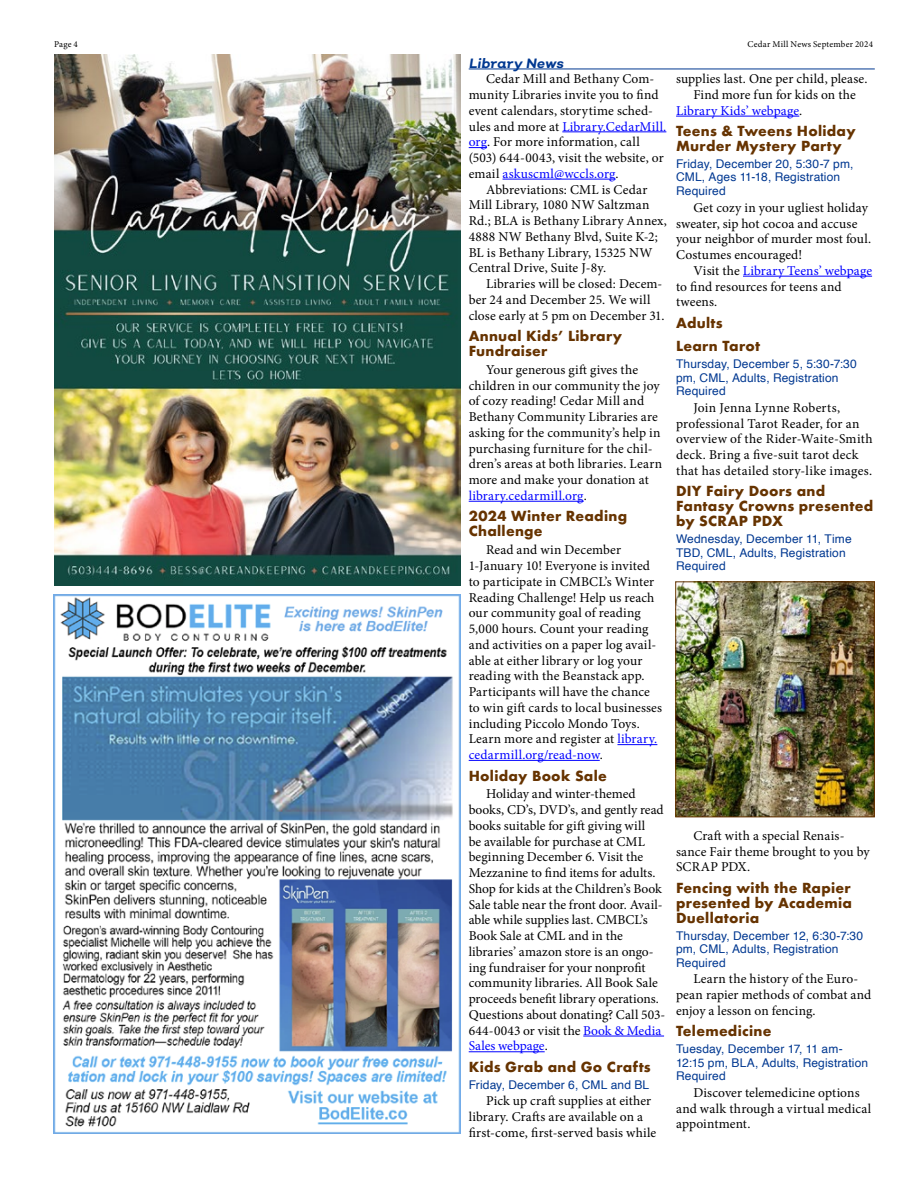
<style>
.page{position:relative;width:918px;height:1188px;background:#fff}
.page>*{position:absolute;margin:0;border:0;box-sizing:border-box;transform-origin:0 0}
._1Body_text{font:13.5px/15.8px "Minion Pro";letter-spacing:.01em;color:#000}
.headbrown_3{font:700 13.5px/15px "Futura";letter-spacing:.02em;color:#630}
.topichead{font:italic 700 13.5px "Nutmeg";letter-spacing:.005em;color:#003891}
.dates{font:12px/13.5px "Helvetica";letter-spacing:.01em;color:#003891}
.t1{font:9px "Minion Pro";letter-spacing:.025em;color:#000}
.s1{color:#00f}
</style>
<div class="page">
<img style="left:54px;top:594px;width:406px;height:540px">
<img style="left:54px;top:54px;width:406px;height:532px">
<hr style="left:562px;top:132px;width:104px;height:1px;background:#00f">
<svg style="left:469px;top:147px;width:18px;height:1px"></svg>
<hr style="left:503px;top:179px;width:113px;height:1px;background:#00f">
<hr style="left:469px;top:501px;width:115px;height:1px;background:#00f">
<hr style="left:617px;top:744px;width:40px;height:1px;background:#00f">
<hr style="left:469px;top:760px;width:131px;height:1px;background:#00f">
<hr style="left:583px;top:1036px;width:81px;height:1px;background:#00f">
<hr style="left:469px;top:1051px;width:76px;height:1px;background:#00f">
<hr style="left:676px;top:116px;width:123px;height:1px;background:#00f">
<hr style="left:743px;top:276px;width:129px;height:1px;background:#00f">
<hr style="left:469px;top:69px;width:406px;height:1px;background:#003891">
<img style="left:677px;top:583px;width:196px;height:232px">
<div style="left:675px;top:581px;width:200px;height:236px;border:1px solid #630"></div>
<p class="t1" style="left:54px;top:38px;width:25px">Page 4</p>
<p class="t1" style="left:747px;top:38px;width:127px">Cedar Mill News September 2024</p>
<p class="_1Body_text" style="left:469px;top:71px;width:199px;text-indent:17px">Cedar Mill and Bethany Com&shy;munity Libraries invite you to find event calendars, storytime sched&shy;ules and more at <span class="s1">Library.CedarMill. org</span>. For more information, call (503) 644-0043, visit the website, or email <span class="s1">askuscml@wccls.org</span>.</p>
<p class="_1Body_text" style="left:469px;top:181px;width:200px;text-indent:17px">Abbreviations: CML is Cedar<br>Mill Library, 1080 NW Saltzman<br>Rd.; BLA is Bethany Library Annex,<br>4888 NW Bethany Blvd, Suite K-2;<br>BL is Bethany Library, 15325 NW<br>Central Drive, Suite J-8y.</p>
<p class="_1Body_text" style="left:469px;top:276px;width:197px;text-indent:17px">Libraries will be closed: Decem&shy;ber 24 and December 25. We will close early at 5 pm on December 31.</p>
<p class="headbrown_3" style="left:469px;top:328px;width:155px">Annual Kids’ Library<br>Fundraiser</p>
<p class="_1Body_text" style="left:469px;top:362px;width:195px;text-indent:17px">Your generous gift gives the children in our community the joy of cozy reading! Cedar Mill and<br>Bethany Community Libraries are asking for the community’s help in purchasing furniture for the chil&shy;dren’s areas at both libraries. Learn more and make your donation at <span class="s1">library.cedarmill.org</span>.</p>
<p class="headbrown_3" style="left:469px;top:509px;width:160px">2024 Winter Reading<br>Challenge</p>
<p class="_1Body_text" style="left:469px;top:542px;width:195px;text-indent:17px">Read and win December<br>1-January 10! Everyone is invited to participate in CMBCL’s Winter<br>Reading Challenge! Help us reach our community goal of reading<br>5,000 hours. Count your reading and activities on a paper log avail&shy;able at either library or log your reading with the Beanstack app.<br>Participants will have the chance to win gift cards to local businesses including Piccolo Mondo Toys.<br>Learn more and register at <span class="s1">library. cedarmill.org/read-now</span>.</p>
<p class="headbrown_3" style="left:469px;top:768px;width:140px">Holiday Book Sale</p>
<p class="_1Body_text" style="left:469px;top:786px;width:198px;text-indent:17px">Holiday and winter-themed books, CD’s, DVD’s, and gently read books suitable for gift giving will<br>be available for purchase at CML beginning December 6. Visit the<br>Mezzanine to find items for adults.<br>Shop for kids at the Children’s Book<br>Sale table near the front door. Avail&shy;able while supplies last. CMBCL’s<br>Book Sale at CML and in the libraries’ amazon store is an ongo&shy;ing fundraiser for your nonprofit community libraries. All Book Sale proceeds benefit library operations.<br>Questions about donating? Call 503-<br>644-0043 or visit the <span class="s1">Book &amp; Media<br>Sales webpage</span>.</p>
<p class="headbrown_3" style="left:469px;top:1059px;width:184px">Kids Grab and Go Crafts</p>
<p class="dates" style="left:469px;top:1078px;width:182px">Friday, December 6, CML and BL</p>
<p class="_1Body_text" style="left:469px;top:1093px;width:189px;text-indent:17px">Pick up craft supplies at either library. Crafts are available on a first-come, first-served basis while</p>
<p class="topichead" style="left:469px;top:54px;width:96px">Library News</p>
<p class="_1Body_text" style="left:676px;top:71px;width:193px">supplies last. One per child, please.</p>
<p class="_1Body_text" style="left:676px;top:87px;width:181px;text-indent:17px">Find more fun for kids on the<br><span class="s1">Library Kids’ webpage</span>.</p>
<p class="headbrown_3" style="left:676px;top:124px;width:181px">Teens &amp; Tweens Holiday<br>Murder Mystery Party</p>
<p class="dates" style="left:676px;top:157px;width:179px">Friday, December 20, 5:30-7 pm,<br>CML, Ages 11-18, Registration<br>Required</p>
<p class="_1Body_text" style="left:676px;top:200px;width:197px;text-indent:17px">Get cozy in your ugliest holiday sweater, sip hot cocoa and accuse your neighbor of murder most foul.<br>Costumes encouraged!</p>
<p class="_1Body_text" style="left:676px;top:263px;width:198px;text-indent:17px">Visit the <span class="s1">Library Teens’ webpage </span>to find resources for teens and tweens.</p>
<p class="headbrown_3" style="left:676px;top:315px;width:48px">Adults</p>
<p class="headbrown_3" style="left:676px;top:339px;width:86px">Learn Tarot</p>
<p class="dates" style="left:676px;top:358px;width:182px">Thursday, December 5, 5:30-7:30 pm, CML, Adults, Registration<br>Required</p>
<p class="_1Body_text" style="left:676px;top:400px;width:198px;text-indent:17px">Join Jenna Lynne Roberts, professional Tarot Reader, for an overview of the Rider-Waite-Smith deck. Bring a five-suit tarot deck that has detailed story-like images.</p>
<p class="headbrown_3" style="left:676px;top:484px;width:199px">DIY Fairy Doors and<br>Fantasy Crowns presented by SCRAP PDX</p>
<p class="dates" style="left:676px;top:533px;width:177px">Wednesday, December 11, Time<br>TBD, CML, Adults, Registration<br>Required</p>
<p class="_1Body_text" style="left:676px;top:828px;width:195px;text-indent:17px">Craft with a special Renais&shy;sance Fair theme brought to you by<br>SCRAP PDX.</p>
<p class="headbrown_3" style="left:676px;top:880px;width:177px;text-align:justify">Fencing with the Rapier presented by Academia Duellatoria</p>
<p class="dates" style="left:676px;top:929px;width:189px">Thursday, December 12, 6:30-7:30 pm, CML, Adults, Registration<br>Required</p>
<p class="_1Body_text" style="left:676px;top:971px;width:197px;text-indent:17px">Learn the history of the Euro&shy;pean rapier methods of combat and enjoy a lesson on fencing.</p>
<p class="headbrown_3" style="left:676px;top:1024px;width:97px">Telemedicine</p>
<p class="dates" style="left:676px;top:1042px;width:194px">Tuesday, December 17, 11 am-<br>12:15 pm, BLA, Adults, Registration<br>Required</p>
<p class="_1Body_text" style="left:676px;top:1085px;width:197px;text-indent:17px">Discover telemedicine options and walk through a virtual medical appointment.</p>
</div>
